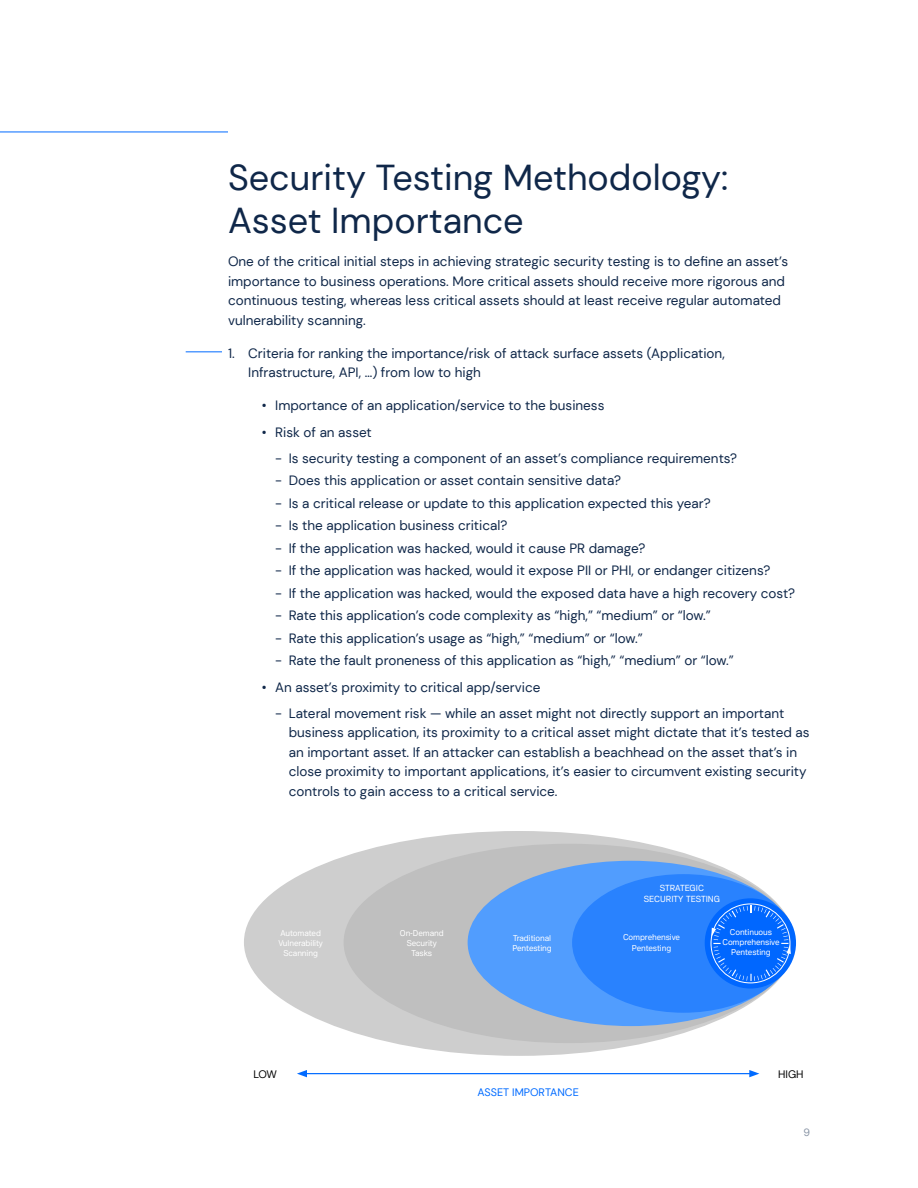
<style>
.page{position:relative;width:918px;height:1188px;background:#fff}
.page>*{position:absolute;margin:0;border:0;box-sizing:border-box;transform-origin:0 0}
.t1{font:36px/43.2px "DM Sans";color:#0f2749}
.t2{font:13.5px/19.5px "DM Sans";color:#0f2749}
.t3{font:10.8px "DM Sans";color:#016bff}
.t4{font:10.8px "DM Sans";color:#000}
.t5{font:10.5px "DM Sans";color:#8793a4}
.t6{font:9px/10.8px "Crique Grotesk";color:#fff;text-align:center}
.t7{font:8.55px/10.2px "Crique Grotesk";letter-spacing:-.01em;color:#fff;text-align:center}
</style>
<div class="page">
<div style="left:244px;top:831px;width:551px;height:225px;background:#cecece;border-radius:50%"></div>
<div style="left:344px;top:844px;width:451px;height:199px;background:#bfbfbf;border-radius:50%"></div>
<div style="left:468px;top:861px;width:327px;height:165px;background:#519dfe;border-radius:50%"></div>
<div style="left:572px;top:874px;width:223px;height:139px;background:#2982fe;border-radius:50%"></div>
<svg style="left:705px;top:898px;width:91px;height:91px"></svg>
<svg style="left:711px;top:906px;width:80px;height:75px;background:#1d78fe"></svg>
<hr style="left:305px;top:1073px;width:447px;height:1px;background:#016bff">
<svg style="left:297px;top:1070px;width:10px;height:7px"></svg>
<svg style="left:749px;top:1070px;width:10px;height:7px"></svg>
<hr style="left:186px;top:352px;width:36px;height:1px;background:#016bff">
<hr style="left:0;top:132px;width:228px;height:1px;background:#016bff">
<h1 class="t1" style="left:228px;top:156px;width:502px">Security Testing Methodology:<br>Asset Importance</h1>
<p class="t2" style="left:228px;top:252px;width:562px">One of the critical initial steps in achieving strategic security testing is to define an asset’s importance to business operations. More critical assets should receive more rigorous and continuous testing, whereas less critical assets should at least receive regular automated vulnerability scanning.</p>
<p class="t2" style="left:248px;top:343px;width:478px;text-indent:-20px">1. Criteria for ranking the importance/risk of attack surface assets (Application,<br>Infrastructure, API, …) from low to high</p>
<p class="t2" style="left:262px;top:396px;width:344px">• Importance of an application/service to the business</p>
<p class="t2" style="left:262px;top:422px;width:112px">• Risk of an asset</p>
<p class="t2" style="left:275px;top:448px;width:463px">- Is security testing a component of an asset’s compliance requirements?</p>
<p class="t2" style="left:275px;top:471px;width:348px">- Does this application or asset contain sensitive data?</p>
<p class="t2" style="left:275px;top:493px;width:437px">- Is a critical release or update to this application expected this year?</p>
<p class="t2" style="left:275px;top:516px;width:234px">- Is the application business critical?</p>
<p class="t2" style="left:275px;top:538px;width:372px">- If the application was hacked, would it cause PR damage?</p>
<p class="t2" style="left:275px;top:561px;width:497px">- If the application was hacked, would it expose PII or PHI, or endanger citizens?</p>
<p class="t2" style="left:275px;top:583px;width:522px">- If the application was hacked, would the exposed data have a high recovery cost?</p>
<p class="t2" style="left:275px;top:606px;width:437px">- Rate this application’s code complexity as “high,” “medium” or “low.”</p>
<p class="t2" style="left:275px;top:628px;width:369px">- Rate this application’s usage as “high,” “medium” or “low.”</p>
<p class="t2" style="left:275px;top:651px;width:460px">- Rate the fault proneness of this application as “high,” “medium” or “low.”</p>
<p class="t2" style="left:262px;top:677px;width:280px">• An asset’s proximity to critical app/service</p>
<p class="t2" style="left:289px;top:703px;width:522px;text-indent:-14px">- Lateral movement risk — while an asset might not directly support an important business application, its proximity to a critical asset might dictate that it’s tested as an important asset. If an attacker can establish a beachhead on the asset that’s in close proximity to important applications, it’s easier to circumvent existing security controls to gain access to a critical service.</p>
<p class="t7" style="left:278px;top:928px;width:46px">Automated<br>Vulnerability<br>Scanning</p>
<p class="t7" style="left:400px;top:928px;width:45px">On-Demand<br>Security<br>Tasks</p>
<p class="t7" style="left:512px;top:933px;width:41px;text-align:left">Traditional<br>Pentesting</p>
<p class="t6" style="left:644px;top:883px;width:78px">STRATEGIC<br>SECURITY TESTING</p>
<p class="t7" style="left:623px;top:932px;width:59px">Comprehensive<br>Pentesting</p>
<p class="t7" style="left:722px;top:927px;width:59px">Continuous<br>Comprehensive<br>Pentesting</p>
<p class="t4" style="left:253px;top:1067px;width:25px">LOW</p>
<p class="t4" style="left:778px;top:1067px;width:27px">HIGH</p>
<p class="t3" style="left:477px;top:1086px;width:103px">ASSET IMPORTANCE</p>
<p class="t5" style="left:803px;top:1126px;width:8px">9</p>
</div>
